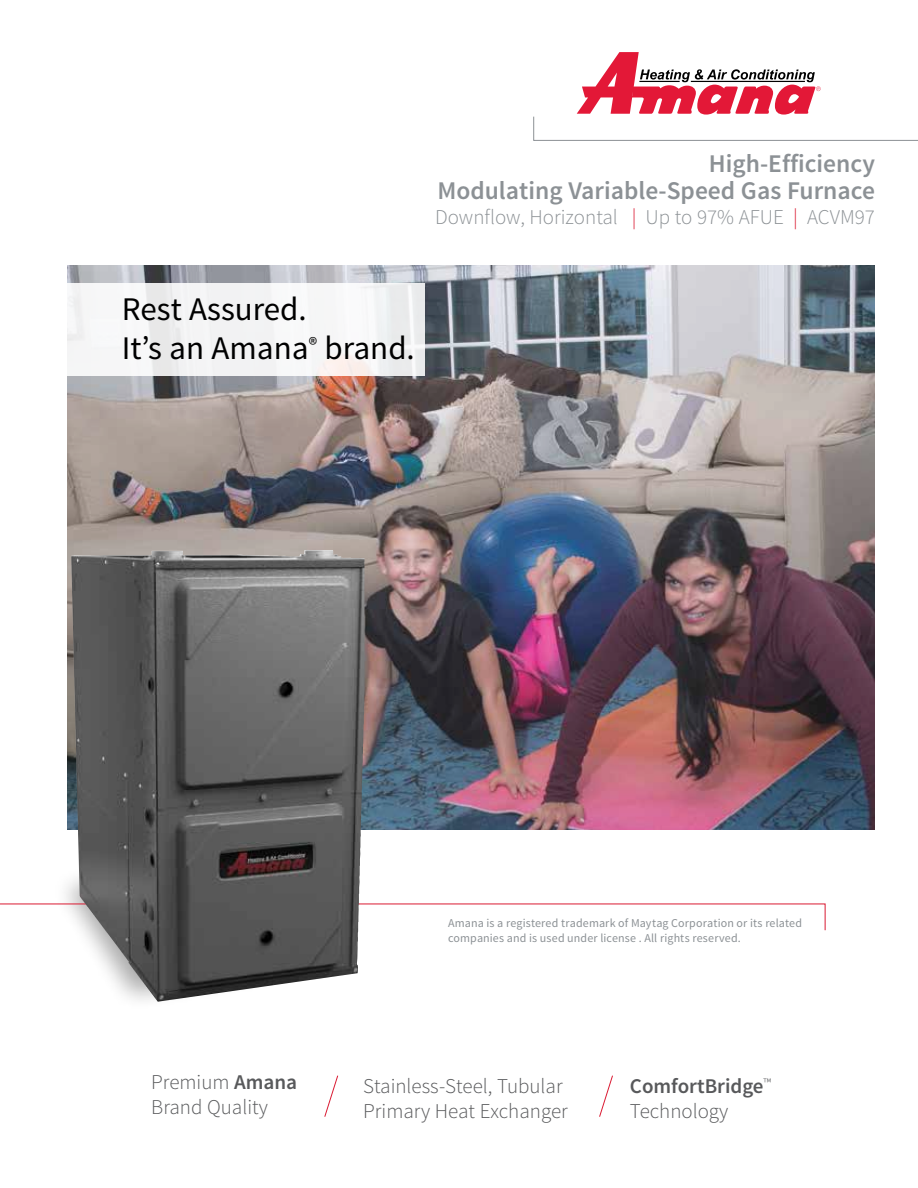
<style>
.page{position:relative;width:918px;height:1188px;background:#fff}
.page>*{position:absolute;margin:0;border:0;box-sizing:border-box;transform-origin:0 0}
.t1{font:33px/39.6px "Source Sans Pro";color:#000}
.t2{font:600 25.5px/27px "Source Sans Pro";color:#8c9195;text-align:right}
.t3{font:300 21px/25.2px "Source Sans Pro";color:#58595b}
.t4{font:300 21px "Source Sans Pro";color:#8c9195}
.t5{font:600 21px/25.2px "Source Sans Pro";color:#58595b}
.t6{font:12px/15px "Source Sans Pro";letter-spacing:.01em;color:#8c9195}
.s1{color:#da1a32}
.s2{font-weight:600}
.s3{font-weight:300}
</style>
<div class="page">
<img style="left:68px;top:266px;width:807px;height:564px">
<div style="left:52px;top:861px;width:253px;height:150px;background:#000;opacity:.33"></div>
<svg style="left:533px;top:52px;width:385px;height:89px"></svg>
<svg style="left:599px;top:1075px;width:14px;height:42px"></svg>
<svg style="left:324px;top:1075px;width:14px;height:42px"></svg>
<div style="left:68px;top:284px;width:357px;height:92px;background:linear-gradient(to right,#f4f4f5,#f3f3f3)"></div>
<svg style="left:0;top:882px;width:825px;height:108px"></svg>
<img style="left:71px;top:550px;width:233px;height:409px">
<h2 class="t2" style="left:437px;top:151px;width:439px">High-Efficiency<br>Modulating Variable-Speed Gas Furnace</h2>
<h3 class="t4" style="left:435px;top:204px;width:441px">Downflow, Horizontal <span class="s1">|</span> Up to 97% AFUE <span class="s1">|</span> ACVM97</h3>
<h1 class="t1" style="left:122px;top:289px;width:295px">Rest Assured.<br>It’s an Amana<sup>®</sup> brand.</h1>
<p class="t6" style="left:448px;top:915px;width:355px">Amana is a registered trademark of Maytag Corporation or its related companies and is used under license . All rights reserved.</p>
<h3 class="t3" style="left:151px;top:1070px;width:148px">Premium <span class="s2">Amana<br></span>Brand Quality</h3>
<h3 class="t3" style="left:363px;top:1073px;width:206px">Stainless-Steel, Tubular<br>Primary Heat Exchanger</h3>
<h3 class="t5" style="left:630px;top:1074px;width:143px">ComfortBridge<sup>™<br></sup><span class="s3">Technology</span></h3>
</div>
